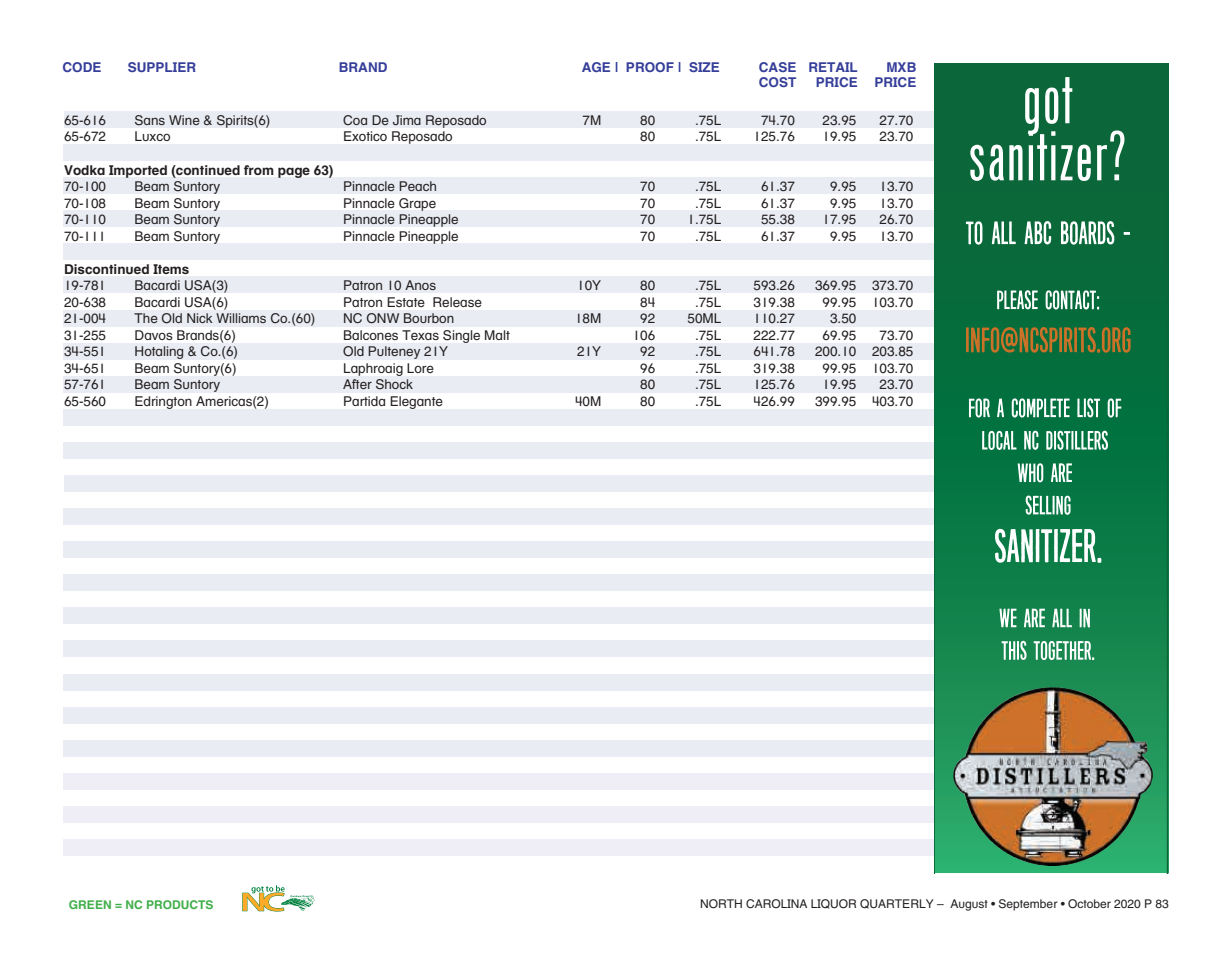
<style>
.page{position:relative;width:1229px;height:959px;background:#fff}
.page>*{position:absolute;margin:0;border:0;box-sizing:border-box;transform-origin:0 0}
.t1{font:13.5px "Helvetica Textbook";color:#231f20}
.t2{font:700 13.5px "Helvetica Textbook";color:#353e99}
.t3{font:700 13.5px "Helvetica Textbook";color:#231f20}
.t4{font:700 13.5px "Helvetica Textbook";color:#253f8e}
.t5{font:12px "Helvetica Textbook";color:#231f20}
.t6{font:700 12px "Helvetica Textbook";color:#40ae49}
</style>
<div class="page">
<div style="left:63px;top:144px;width:1104px;height:17px;background:#e9ecf3"></div>
<div style="left:63px;top:508px;width:1104px;height:17px;background:#e9ecf3"></div>
<div style="left:63px;top:177px;width:1104px;height:17px;background:#e9ecf3"></div>
<div style="left:63px;top:541px;width:1104px;height:17px;background:#e9ecf3"></div>
<div style="left:63px;top:210px;width:1104px;height:17px;background:#e9ecf3"></div>
<div style="left:63px;top:574px;width:1104px;height:17px;background:#e9ecf3"></div>
<div style="left:63px;top:243px;width:1104px;height:17px;background:#e9ecf3"></div>
<div style="left:63px;top:607px;width:1104px;height:17px;background:#e9ecf3"></div>
<div style="left:63px;top:277px;width:1104px;height:16px;background:#e9ecf3"></div>
<div style="left:63px;top:640px;width:1104px;height:17px;background:#e9ecf3"></div>
<div style="left:63px;top:310px;width:1104px;height:16px;background:#e9ecf3"></div>
<div style="left:63px;top:673px;width:1104px;height:17px;background:#e9ecf3"></div>
<div style="left:63px;top:343px;width:1104px;height:16px;background:#e9ecf3"></div>
<div style="left:63px;top:707px;width:1104px;height:16px;background:#e9ecf3"></div>
<div style="left:63px;top:376px;width:1104px;height:16px;background:#e9ecf3"></div>
<div style="left:63px;top:740px;width:1104px;height:16px;background:#e9ecf3"></div>
<div style="left:63px;top:409px;width:1104px;height:17px;background:#e9ecf3"></div>
<div style="left:63px;top:773px;width:1104px;height:16px;background:#efedf5"></div>
<div style="left:63px;top:442px;width:1104px;height:17px;background:#e9ecf3"></div>
<div style="left:63px;top:806px;width:1104px;height:16px;background:#efedf5"></div>
<div style="left:63px;top:839px;width:1104px;height:17px;background:#efedf5"></div>
<div style="left:64px;top:111px;width:1104px;height:17px;background:#e9ecf3"></div>
<div style="left:64px;top:475px;width:1104px;height:17px;background:#e9ecf3"></div>
<svg style="left:242px;top:885px;width:73px;height:27px"></svg>
<svg style="left:934px;top:63px;width:234px;height:810px;background:#207f50"></svg>
<img style="left:953px;top:687px;width:199px;height:178px">
<p class="t2" style="left:63px;top:59px;width:41px">CODE</p>
<p class="t2" style="left:128px;top:59px;width:70px">SUPPLIER</p>
<p class="t2" style="left:339px;top:59px;width:50px">BRAND</p>
<p class="t2" style="left:581px;top:59px;width:140px">AGE | PROOF | SIZE</p>
<p class="t2" style="left:759px;top:59px;width:101px">CASE RETAIL</p>
<p class="t2" style="left:886px;top:59px;width:31px">MXB</p>
<p class="t2" style="left:759px;top:74px;width:39px">COST</p>
<p class="t2" style="left:816px;top:74px;width:102px">PRICE PRICE</p>
<p class="t4" style="left:63px;top:64px;width:41px">CODE</p>
<p class="t4" style="left:708px;top:64px;width:31px">AGE</p>
<p class="t4" style="left:770px;top:64px;width:50px">PROOF</p>
<p class="t1" style="left:64px;top:112px;width:44px">65-616</p>
<p class="t1" style="left:135px;top:112px;width:137px">Sans Wine &amp; Spirits(6)</p>
<p class="t1" style="left:343px;top:112px;width:145px">Coa De Jima Reposado</p>
<p class="t1" style="left:582px;top:112px;width:20px">7M</p>
<p class="t1" style="left:640px;top:112px;width:17px">80</p>
<p class="t1" style="left:695px;top:112px;width:28px">.75L</p>
<p class="t1" style="left:761px;top:112px;width:35px">74.70</p>
<p class="t1" style="left:822px;top:112px;width:35px">23.95</p>
<p class="t1" style="left:879px;top:112px;width:35px">27.70</p>
<p class="t1" style="left:64px;top:129px;width:44px">65-672</p>
<p class="t1" style="left:135px;top:129px;width:38px">Luxco</p>
<p class="t1" style="left:343px;top:129px;width:111px">Exotico Reposado</p>
<p class="t1" style="left:640px;top:129px;width:17px">80</p>
<p class="t1" style="left:695px;top:129px;width:28px">.75L</p>
<p class="t1" style="left:753px;top:129px;width:43px">125.76</p>
<p class="t1" style="left:822px;top:129px;width:35px">19.95</p>
<p class="t1" style="left:879px;top:129px;width:35px">23.70</p>
<p class="t3" style="left:64px;top:161px;width:271px">Vodka Imported (continued from page 63)</p>
<p class="t1" style="left:64px;top:178px;width:44px">70-100</p>
<p class="t1" style="left:135px;top:178px;width:87px">Beam Suntory</p>
<p class="t1" style="left:343px;top:178px;width:95px">Pinnacle Peach</p>
<p class="t1" style="left:640px;top:178px;width:17px">70</p>
<p class="t1" style="left:695px;top:178px;width:28px">.75L</p>
<p class="t1" style="left:761px;top:178px;width:35px">61.37</p>
<p class="t1" style="left:830px;top:178px;width:28px">9.95</p>
<p class="t1" style="left:879px;top:178px;width:35px">13.70</p>
<p class="t1" style="left:64px;top:195px;width:44px">70-108</p>
<p class="t1" style="left:135px;top:195px;width:87px">Beam Suntory</p>
<p class="t1" style="left:343px;top:195px;width:95px">Pinnacle Grape</p>
<p class="t1" style="left:640px;top:195px;width:17px">70</p>
<p class="t1" style="left:695px;top:195px;width:28px">.75L</p>
<p class="t1" style="left:761px;top:195px;width:35px">61.37</p>
<p class="t1" style="left:830px;top:195px;width:28px">9.95</p>
<p class="t1" style="left:879px;top:195px;width:35px">13.70</p>
<p class="t1" style="left:64px;top:211px;width:44px">70-110</p>
<p class="t1" style="left:135px;top:211px;width:87px">Beam Suntory</p>
<p class="t1" style="left:343px;top:211px;width:117px">Pinnacle Pineapple</p>
<p class="t1" style="left:640px;top:211px;width:17px">70</p>
<p class="t1" style="left:687px;top:211px;width:35px">1.75L</p>
<p class="t1" style="left:761px;top:211px;width:35px">55.38</p>
<p class="t1" style="left:822px;top:211px;width:35px">17.95</p>
<p class="t1" style="left:879px;top:211px;width:35px">26.70</p>
<p class="t1" style="left:64px;top:228px;width:44px">70-111</p>
<p class="t1" style="left:135px;top:228px;width:87px">Beam Suntory</p>
<p class="t1" style="left:343px;top:228px;width:117px">Pinnacle Pineapple</p>
<p class="t1" style="left:640px;top:228px;width:17px">70</p>
<p class="t1" style="left:695px;top:228px;width:28px">.75L</p>
<p class="t1" style="left:761px;top:228px;width:35px">61.37</p>
<p class="t1" style="left:830px;top:228px;width:28px">9.95</p>
<p class="t1" style="left:879px;top:228px;width:35px">13.70</p>
<p class="t3" style="left:64px;top:260px;width:127px">Discontinued Items</p>
<p class="t1" style="left:64px;top:277px;width:44px">19-781</p>
<p class="t1" style="left:135px;top:277px;width:95px">Bacardi USA(3)</p>
<p class="t1" style="left:343px;top:277px;width:95px">Patron 10 Anos</p>
<p class="t1" style="left:577px;top:277px;width:26px">10Y</p>
<p class="t1" style="left:640px;top:277px;width:17px">80</p>
<p class="t1" style="left:695px;top:277px;width:28px">.75L</p>
<p class="t1" style="left:753px;top:277px;width:43px">593.26</p>
<p class="t1" style="left:815px;top:277px;width:100px">369.95 373.70</p>
<p class="t1" style="left:64px;top:294px;width:44px">20-638</p>
<p class="t1" style="left:135px;top:294px;width:95px">Bacardi USA(6)</p>
<p class="t1" style="left:343px;top:294px;width:140px">Patron Estate Release</p>
<p class="t1" style="left:640px;top:294px;width:17px">84</p>
<p class="t1" style="left:695px;top:294px;width:28px">.75L</p>
<p class="t1" style="left:753px;top:294px;width:43px">319.38</p>
<p class="t1" style="left:822px;top:294px;width:92px">99.95 103.70</p>
<p class="t1" style="left:64px;top:310px;width:44px">21-004</p>
<p class="t1" style="left:135px;top:310px;width:182px">The Old Nick Williams Co.(60)</p>
<p class="t1" style="left:343px;top:310px;width:113px">NC ONW Bourbon</p>
<p class="t1" style="left:575px;top:310px;width:28px">18M</p>
<p class="t1" style="left:640px;top:310px;width:17px">92</p>
<p class="t1" style="left:687px;top:310px;width:35px">50ML</p>
<p class="t1" style="left:753px;top:310px;width:43px">110.27</p>
<p class="t1" style="left:830px;top:310px;width:28px">3.50</p>
<p class="t1" style="left:64px;top:327px;width:44px">31-255</p>
<p class="t1" style="left:135px;top:327px;width:103px">Davos Brands(6)</p>
<p class="t1" style="left:343px;top:327px;width:168px">Balcones Texas Single Malt</p>
<p class="t1" style="left:633px;top:327px;width:24px">106</p>
<p class="t1" style="left:695px;top:327px;width:28px">.75L</p>
<p class="t1" style="left:753px;top:327px;width:43px">222.77</p>
<p class="t1" style="left:822px;top:327px;width:35px">69.95</p>
<p class="t1" style="left:879px;top:327px;width:35px">73.70</p>
<p class="t1" style="left:64px;top:343px;width:44px">34-551</p>
<p class="t1" style="left:135px;top:343px;width:105px">Hotaling &amp; Co.(6)</p>
<p class="t1" style="left:343px;top:343px;width:107px">Old Pulteney 21Y</p>
<p class="t1" style="left:577px;top:343px;width:26px">21Y</p>
<p class="t1" style="left:640px;top:343px;width:17px">92</p>
<p class="t1" style="left:695px;top:343px;width:28px">.75L</p>
<p class="t1" style="left:753px;top:343px;width:43px">641.78</p>
<p class="t1" style="left:815px;top:343px;width:100px">200.10 203.85</p>
<p class="t1" style="left:64px;top:360px;width:44px">34-651</p>
<p class="t1" style="left:135px;top:360px;width:104px">Beam Suntory(6)</p>
<p class="t1" style="left:343px;top:360px;width:92px">Laphroaig Lore</p>
<p class="t1" style="left:640px;top:360px;width:17px">96</p>
<p class="t1" style="left:695px;top:360px;width:28px">.75L</p>
<p class="t1" style="left:753px;top:360px;width:43px">319.38</p>
<p class="t1" style="left:822px;top:360px;width:92px">99.95 103.70</p>
<p class="t1" style="left:64px;top:376px;width:44px">57-761</p>
<p class="t1" style="left:135px;top:376px;width:87px">Beam Suntory</p>
<p class="t1" style="left:343px;top:376px;width:71px">After Shock</p>
<p class="t1" style="left:640px;top:376px;width:17px">80</p>
<p class="t1" style="left:695px;top:376px;width:28px">.75L</p>
<p class="t1" style="left:753px;top:376px;width:43px">125.76</p>
<p class="t1" style="left:822px;top:376px;width:35px">19.95</p>
<p class="t1" style="left:879px;top:376px;width:35px">23.70</p>
<p class="t1" style="left:64px;top:393px;width:44px">65-560</p>
<p class="t1" style="left:135px;top:393px;width:136px">Edrington Americas(2)</p>
<p class="t1" style="left:343px;top:393px;width:101px">Partida Elegante</p>
<p class="t1" style="left:575px;top:393px;width:28px">40M</p>
<p class="t1" style="left:640px;top:393px;width:17px">80</p>
<p class="t1" style="left:695px;top:393px;width:28px">.75L</p>
<p class="t1" style="left:753px;top:393px;width:43px">426.99</p>
<p class="t1" style="left:815px;top:393px;width:100px">399.95 403.70</p>
<p class="t6" style="left:69px;top:897px;width:146px">GREEN = NC PRODUCTS</p>
<p class="t5" style="left:700px;top:896px;width:470px">NORTH CAROLINA LIQUOR QUARTERLY – August • September • October 2020 P 83</p>
</div>
